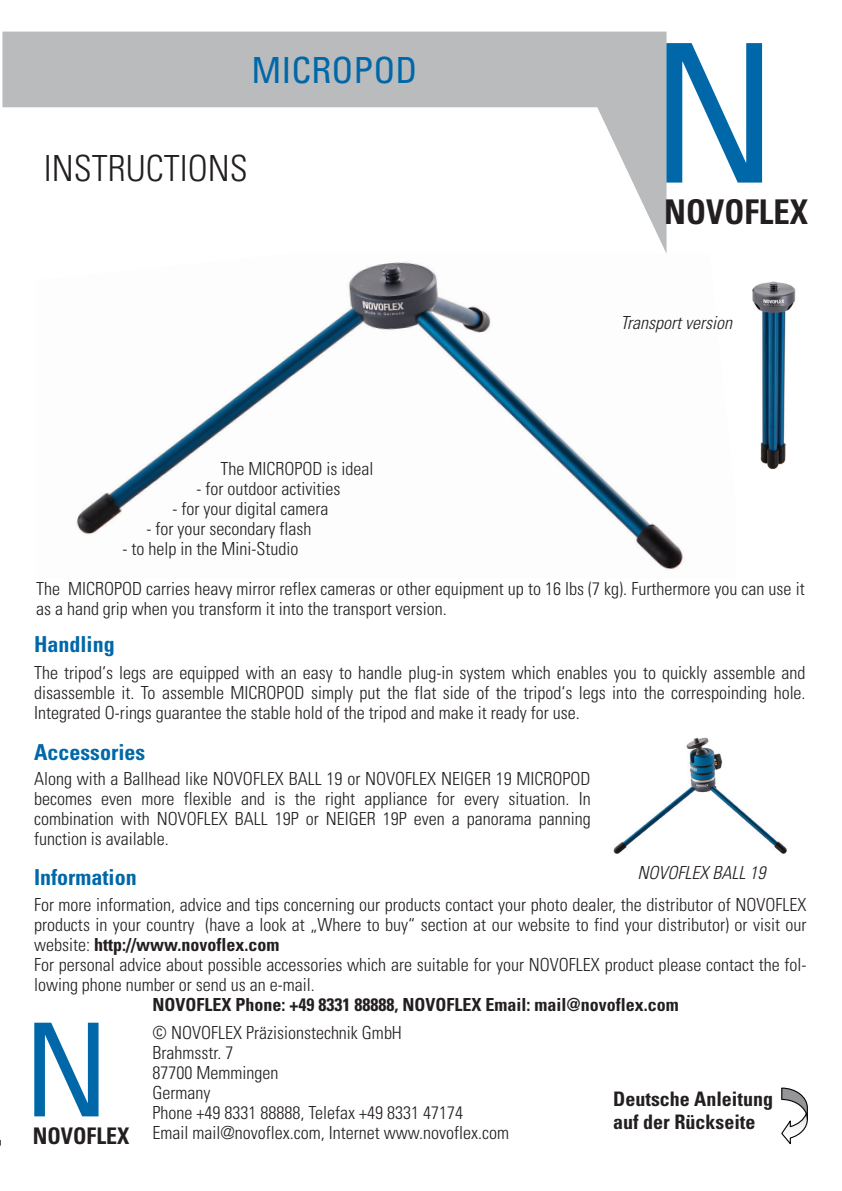
<style>
.page{position:relative;width:842px;height:1191px;background:#fff}
.page>*{position:absolute;margin:0;border:0;box-sizing:border-box;transform-origin:0 0}
.t1{font:condensed 193.2px "Univers";color:#0068a9}
.t2{font:condensed 129.8px "Univers";color:#0068a9}
.t3{font:300 condensed 36px "Univers";color:#231f20}
.t4{font:condensed 36px "Univers";color:#0068a9}
.t5{font:700 condensed 34px "Univers";color:#231f20;scale:.96 1}
.t6{font:700 condensed 22.8px "Univers";color:#231f20;scale:.96 1}
.t7{font:700 condensed 22px "Univers";color:#0068a9}
.t8{font:700 condensed 20px/22.6px "Univers";color:#231f20}
.t9{font:300 condensed 18px/20px "Univers";color:#231f20}
.t10{font:700 condensed 18px "Univers";color:#231f20}
.t11{font:italic 300 condensed 18px "Univers";color:#231f20}
.s1{font-weight:700}
</style>
<div class="page">
<img style="left:613px;top:738px;width:174px;height:116px">
<img style="left:752px;top:281px;width:44px;height:189px">
<img style="left:76px;top:253px;width:607px;height:317px">
<svg style="left:2px;top:32px;width:664px;height:222px"></svg>
<svg style="left:781px;top:1087px;width:27px;height:58px"></svg>
<h3 class="t4" style="left:252px;top:47px;width:168px">MICROPOD</h3>
<h3 class="t3" style="left:44px;top:147px;width:205px">INSTRUCTIONS</h3>
<h1 class="t1" style="left:650px;top:-9px;width:130px">N</h1>
<h3 class="t5" style="left:664px;top:190px;width:151px">NOVOFLEX</h3>
<p class="t11" style="left:621px;top:311px;width:113px">Transport version</p>
<p class="t9" style="left:221px;top:459px;width:154px">The MICROPOD is ideal</p>
<p class="t9" style="left:197px;top:479px;width:145px">- for outdoor activities</p>
<p class="t9" style="left:173px;top:499px;width:157px">- for your digital camera</p>
<p class="t9" style="left:147px;top:519px;width:166px">- for your secondary flash</p>
<p class="t9" style="left:123px;top:539px;width:177px">- to help in the Mini-Studio</p>
<p class="t9" style="left:36px;top:579px;width:770px">The MICROPOD carries heavy mirror reflex cameras or other equipment up to 16 lbs (7 kg). Furthermore you can use it as a hand grip when you transform it into the transport version.</p>
<p class="t7" style="left:34px;top:631px;width:82px">Handling</p>
<p class="t9" style="left:34px;top:662px;width:773px;text-align:justify">The tripod‘s legs are equipped with an easy to handle plug-in system which enables you to quickly assemble and disassemble it. To assemble MICROPOD simply put the flat side of the tripod‘s legs into the correspoinding hole.<br>Integrated O-rings guarantee the stable hold of the tripod and make it ready for use.</p>
<p class="t7" style="left:34px;top:738px;width:113px">Accessories</p>
<p class="t9" style="left:34px;top:768px;width:558px;text-align:justify">Along with a Ballhead like NOVOFLEX BALL 19 or NOVOFLEX NEIGER 19 MICROPOD becomes even more flexible and is the right appliance for every situation. In combination with NOVOFLEX BALL 19P or NEIGER 19P even a panorama panning function is available.</p>
<p class="t7" style="left:34px;top:863px;width:104px">Information</p>
<p class="t11" style="left:637px;top:862px;width:129px">NOVOFLEX BALL 19</p>
<p class="t9" style="left:34px;top:894px;width:774px">For more information, advice and tips concerning our products contact your photo dealer, the distributor of NOVOFLEX products in your country (have a look at „Where to buy“ section at our website to find your distributor) or visit our website: <span class="s1">http://www.novoflex.com<br></span>For personal advice about possible accessories which are suitable for your NOVOFLEX product please contact the fol&shy;lowing phone number or send us an e-mail.</p>
<p class="t10" style="left:153px;top:993px;width:528px">NOVOFLEX Phone: +49 8331 88888, NOVOFLEX Email: mail@novoflex.com</p>
<p class="t9" style="left:153px;top:1022px;width:358px">© NOVOFLEX Präzisionstechnik GmbH<br>Brahmsstr. 7<br>87700 Memmingen<br>Germany<br>Phone +49 8331 88888, Telefax +49 8331 47174<br>Email mail@novoflex.com, Internet www.novoflex.com</p>
<h2 class="t2" style="left:23px;top:988px;width:88px">N</h2>
<p class="t6" style="left:33px;top:1121px;width:102px">NOVOFLEX</p>
<p class="t8" style="left:613px;top:1087px;width:161px">Deutsche Anleitung auf der Rückseite</p>
</div>
